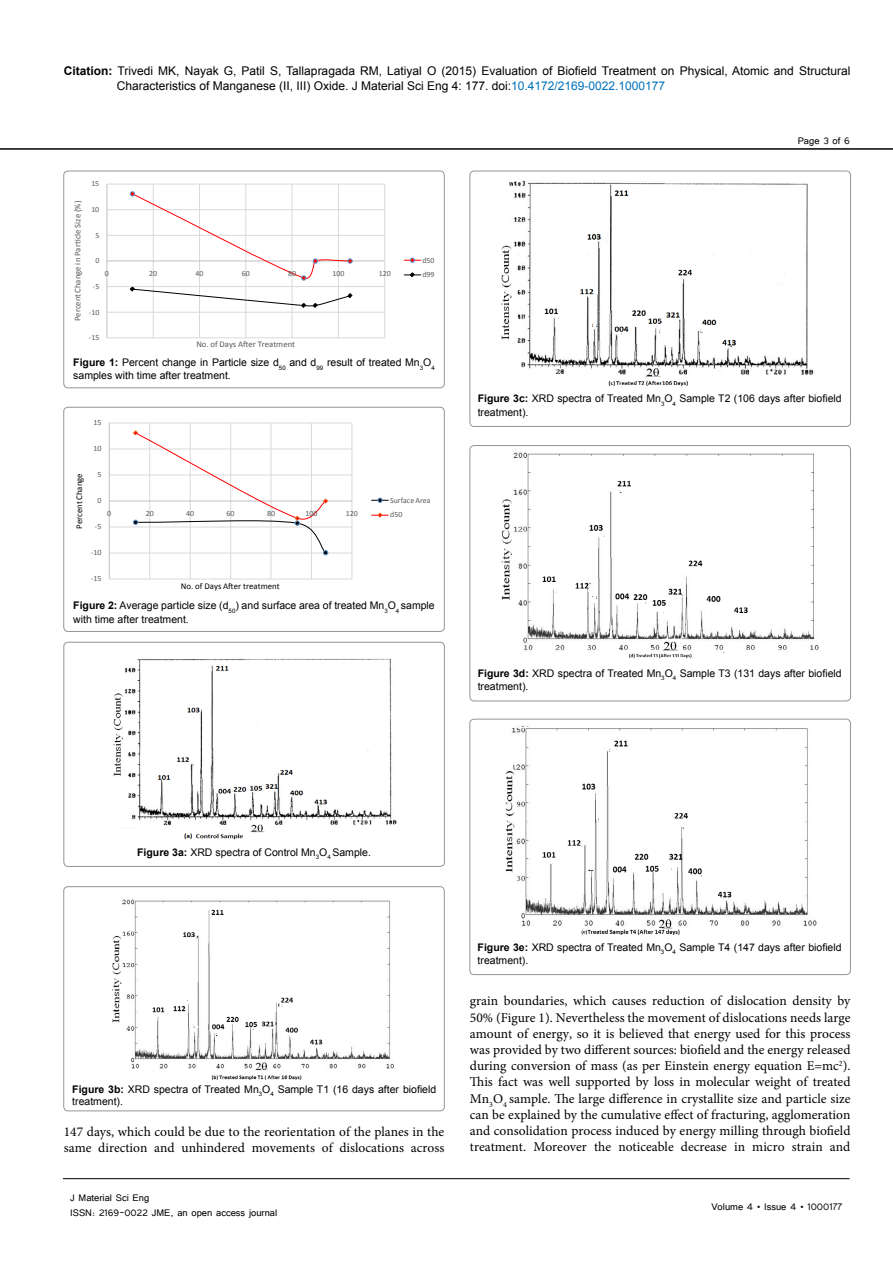
<style>
.page{position:relative;width:893px;height:1263px;background:#fff}
.page>*{position:absolute;margin:0;border:0;box-sizing:border-box;transform-origin:0 0}
.t1{font:13.5px/16.2px "Minion Pro";color:#000}
.t2{font:12px/15px "Arial";color:#000}
.t3{font:12px/14.4px "Tunga";color:#000}
.t4{font:10.5px/13.5px "Arial";color:#000}
.t5{font:8.85px "Calibri";color:#000}
.t6{font:8.7px "Calibri";color:#595959}
.t7{font:7.95px/14.7px "Calibri";letter-spacing:-.005em;color:#595959}
.t8{font:7.8px/14.5px "Calibri";letter-spacing:-.005em;color:#595959}
.s1{font-weight:700}
.s2{color:#0072bc}
</style>
<div class="page">
<hr style="left:0;top:148px;width:893px;height:2px;background:#000">
<hr style="left:63px;top:1178px;width:787px;height:1px;background:#000">
<div style="left:64px;top:171px;width:380px;height:217px;border:1px solid #939598;border-radius:4px"></div>
<hr style="left:107px;top:338px;width:278px;height:1px;background:#d9d9d9">
<hr style="left:107px;top:312px;width:278px;height:1px;background:#d9d9d9">
<hr style="left:107px;top:286px;width:278px;height:1px;background:#d9d9d9">
<hr style="left:107px;top:235px;width:278px;height:1px;background:#d9d9d9">
<hr style="left:107px;top:209px;width:278px;height:1px;background:#d9d9d9">
<hr style="left:107px;top:184px;width:278px;height:1px;background:#d9d9d9">
<hr style="left:153px;top:184px;width:1px;height:154px;background:#d9d9d9">
<hr style="left:199px;top:184px;width:1px;height:154px;background:#d9d9d9">
<hr style="left:246px;top:184px;width:1px;height:154px;background:#d9d9d9">
<hr style="left:292px;top:184px;width:1px;height:154px;background:#d9d9d9">
<hr style="left:338px;top:184px;width:1px;height:154px;background:#d9d9d9">
<hr style="left:384px;top:184px;width:1px;height:154px;background:#d9d9d9">
<hr style="left:107px;top:184px;width:1px;height:154px;background:#bfbfbf">
<hr style="left:107px;top:261px;width:278px;height:1px;background:#bfbfbf">
<svg style="left:130px;top:191px;width:223px;height:117px"></svg>
<svg style="left:404px;top:258px;width:17px;height:5px"></svg>
<svg style="left:404px;top:272px;width:17px;height:6px"></svg>
<div style="left:64px;top:407px;width:380px;height:224px;border:1px solid #939598;border-radius:4px"></div>
<hr style="left:109px;top:579px;width:243px;height:1px;background:#d9d9d9">
<hr style="left:109px;top:553px;width:243px;height:1px;background:#d9d9d9">
<hr style="left:109px;top:527px;width:243px;height:1px;background:#d9d9d9">
<hr style="left:109px;top:475px;width:243px;height:1px;background:#d9d9d9">
<hr style="left:109px;top:449px;width:243px;height:1px;background:#d9d9d9">
<hr style="left:109px;top:423px;width:243px;height:1px;background:#d9d9d9">
<hr style="left:149px;top:423px;width:1px;height:156px;background:#d9d9d9">
<hr style="left:190px;top:423px;width:1px;height:156px;background:#d9d9d9">
<hr style="left:230px;top:423px;width:1px;height:156px;background:#d9d9d9">
<hr style="left:271px;top:423px;width:1px;height:156px;background:#d9d9d9">
<hr style="left:311px;top:423px;width:1px;height:156px;background:#d9d9d9">
<hr style="left:352px;top:423px;width:1px;height:156px;background:#d9d9d9">
<hr style="left:109px;top:423px;width:1px;height:156px;background:#bfbfbf">
<hr style="left:109px;top:501px;width:243px;height:1px;background:#bfbfbf">
<svg style="left:133px;top:430px;width:195px;height:125px"></svg>
<svg style="left:372px;top:498px;width:16px;height:5px"></svg>
<svg style="left:372px;top:512px;width:16px;height:6px"></svg>
<div style="left:64px;top:642px;width:380px;height:224px;border:1px solid #939598;border-radius:4px"></div>
<img style="left:113px;top:659px;width:283px;height:180px">
<div style="left:64px;top:887px;width:380px;height:224px;border:1px solid #939598;border-radius:4px"></div>
<img style="left:112px;top:899px;width:282px;height:181px">
<div style="left:470px;top:171px;width:380px;height:255px;border:1px solid #939598;border-radius:4px"></div>
<img style="left:501px;top:180px;width:313px;height:206px">
<div style="left:470px;top:445px;width:380px;height:256px;border:1px solid #939598;border-radius:4px"></div>
<img style="left:501px;top:452px;width:317px;height:207px">
<div style="left:470px;top:719px;width:380px;height:256px;border:1px solid #939598;border-radius:4px"></div>
<img style="left:505px;top:725px;width:312px;height:209px">
<p class="t2" style="left:117px;top:64px;width:735px;text-indent:-53px"><span class="s1">Citation:</span> Trivedi MK, Nayak G, Patil S, Tallapragada RM, Latiyal O (2015) Evaluation of Biofield Treatment on Physical, Atomic and Structural<br>Characteristics of Manganese (II, III) Oxide. J Material Sci Eng 4: 177. doi:<span class="s2">10.4172/2169-0022.1000177</span></p>
<p class="t8" style="left:91px;top:177px;width:9px">15</p>
<p class="t6" style="left:72px;top:321px;width:122px;rotate:-90deg">Percent Change in Particle Size (%)</p>
<p class="t8" style="left:91px;top:202px;width:9px">10</p>
<p class="t8" style="left:95px;top:228px;width:5px">5</p>
<p class="t8" style="left:95px;top:253px;width:5px">0</p>
<p class="t8" style="left:105px;top:266px;width:5px">0</p>
<p class="t8" style="left:149px;top:266px;width:9px">20</p>
<p class="t8" style="left:196px;top:266px;width:9px">40</p>
<p class="t8" style="left:242px;top:266px;width:9px">60</p>
<p class="t8" style="left:288px;top:266px;width:9px">80</p>
<p class="t8" style="left:333px;top:266px;width:13px">100</p>
<p class="t8" style="left:379px;top:266px;width:13px">120</p>
<p class="t8" style="left:93px;top:279px;width:8px">-5</p>
<p class="t8" style="left:89px;top:305px;width:12px">-10</p>
<p class="t8" style="left:89px;top:330px;width:12px">-15</p>
<p class="t6" style="left:196px;top:339px;width:100px">No. of Days After Treatment</p>
<p class="t8" style="left:422px;top:253px;width:14px">d50 d99</p>
<p class="t4" style="left:73px;top:356px;width:363px;line-height:12.6px"><span class="s1">Figure 1:</span> Percent change in Particle size d<sub>50</sub> and d<sub>99</sub> result of treated Mn<sub>3</sub>O<sub>4 </sub>samples with time after treatment.</p>
<p class="t7" style="left:94px;top:415px;width:10px">15</p>
<p class="t5" style="left:74px;top:529px;width:57px;rotate:-90deg">Percent Change</p>
<p class="t7" style="left:94px;top:441px;width:10px">10</p>
<p class="t7" style="left:97px;top:467px;width:6px">5</p>
<p class="t7" style="left:97px;top:493px;width:6px">0</p>
<p class="t7" style="left:107px;top:506px;width:6px">0</p>
<p class="t7" style="left:146px;top:506px;width:10px">20</p>
<p class="t7" style="left:186px;top:506px;width:10px">40</p>
<p class="t7" style="left:227px;top:506px;width:10px">60</p>
<p class="t7" style="left:267px;top:506px;width:10px">80</p>
<p class="t7" style="left:305px;top:506px;width:14px">100</p>
<p class="t7" style="left:346px;top:506px;width:14px">120</p>
<p class="t7" style="left:95px;top:519px;width:8px">-5</p>
<p class="t7" style="left:91px;top:545px;width:12px">-10</p>
<p class="t7" style="left:91px;top:571px;width:12px">-15</p>
<p class="t5" style="left:181px;top:580px;width:100px">No. of Days After treatment</p>
<p class="t7" style="left:390px;top:493px;width:42px">Surface Area d50</p>
<p class="t4" style="left:73px;top:599px;width:363px"><span class="s1">Figure 2:</span> Average particle size (d<sub>50</sub>) and surface area of treated Mn<sub>3</sub>O<sub>4</sub> sample with time after treatment.</p>
<p class="t3" style="left:798px;top:133px;width:54px">Page 3 of 6</p>
<p class="t4" style="left:478px;top:392px;width:365px"><span class="s1">Figure 3c:</span> XRD spectra of Treated Mn<sub>3</sub>O<sub>4</sub> Sample T2 (106 days after biofield treatment).</p>
<p class="t4" style="left:478px;top:667px;width:365px"><span class="s1">Figure 3d:</span> XRD spectra of Treated Mn<sub>3</sub>O<sub>4</sub> Sample T3 (131 days after biofield treatment).</p>
<p class="t4" style="left:137px;top:845px;width:235px"><span class="s1">Figure 3a:</span> XRD spectra of Control Mn<sub>3</sub>O<sub>4</sub> Sample.</p>
<p class="t4" style="left:72px;top:1083px;width:365px;line-height:12.6px"><span class="s1">Figure 3b:</span> XRD spectra of Treated Mn<sub>3</sub>O<sub>4</sub> Sample T1 (16 days after biofield treatment).</p>
<p class="t1" style="left:64px;top:1123px;width:382px">147 days, which could be due to the reorientation of the planes in the same direction and unhindered movements of dislocations across</p>
<p class="t3" style="left:70px;top:1190px;width:209px">J Material Sci Eng<br>ISSN: 2169-0022 JME, an open access journal</p>
<p class="t4" style="left:478px;top:940px;width:365px"><span class="s1">Figure 3e:</span> XRD spectra of Treated Mn<sub>3</sub>O<sub>4</sub> Sample T4 (147 days after biofield treatment).</p>
<p class="t1" style="left:470px;top:993px;width:382px;text-align:justify">grain boundaries, which causes reduction of dislocation density by 50% (Figure 1). Nevertheless the movement of dislocations needs large amount of energy, so it is believed that energy used for this process was provided by two different sources: biofield and the energy released during conversion of mass (as per Einstein energy equation E=mc<sup>2</sup>).<br>This fact was well supported by loss in molecular weight of treated Mn<sub>3</sub>O<sub>4</sub> sample. The large difference in crystallite size and particle size can be explained by the cumulative effect of fracturing, agglomeration and consolidation process induced by energy milling through biofield treatment. Moreover the noticeable decrease in micro strain and</p>
<p class="t3" style="left:711px;top:1199px;width:132px">Volume 4 • Issue 4 • 1000177</p>
</div>
